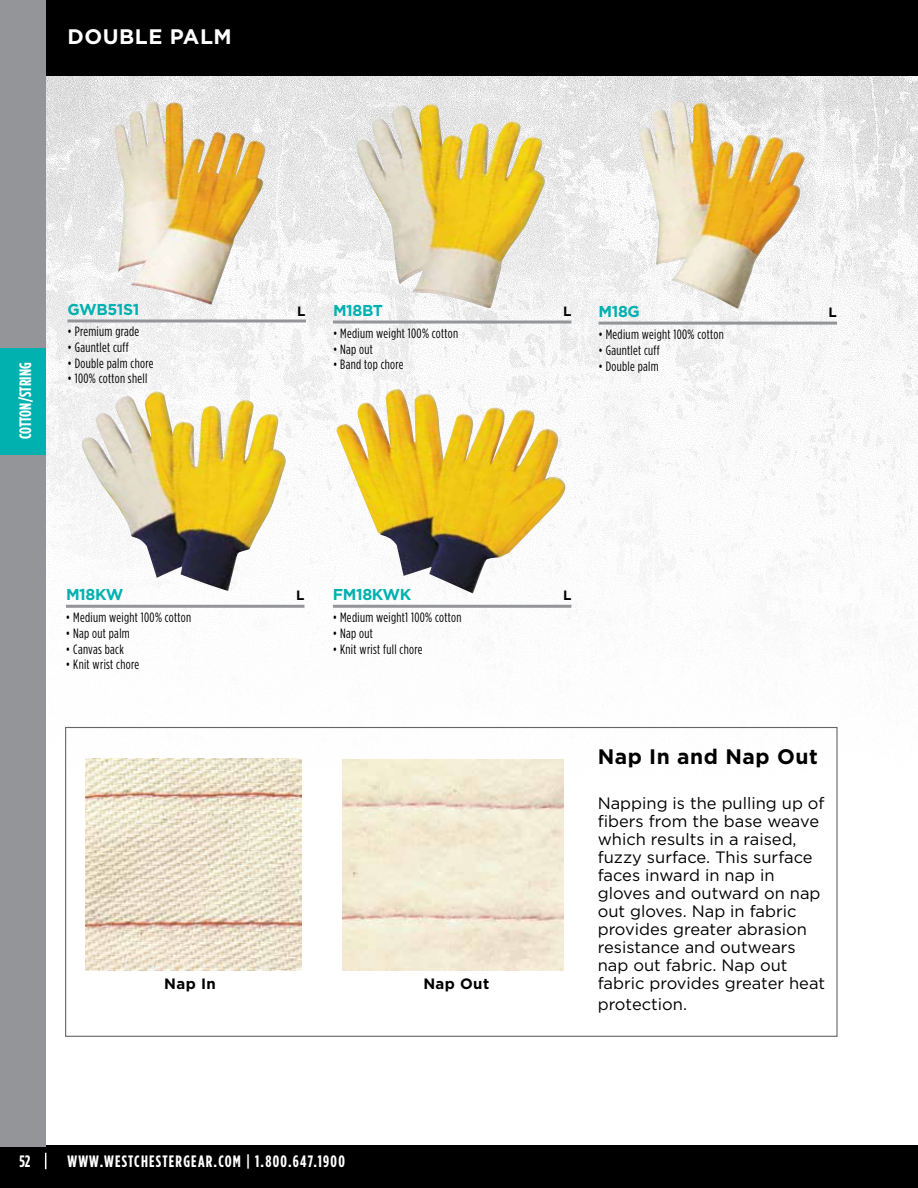
<style>
.page{position:relative;width:918px;height:1188px;background:#fff}
.page>*{position:absolute;margin:0;border:0;box-sizing:border-box;transform-origin:0 0}
.t1{font:700 21px "Gotham";letter-spacing:.025em;color:#000}
.t2{font:700 21px "Gotham";letter-spacing:.025em;color:#fff}
.t3{font:16.5px/18px "Gotham";color:#000}
.t4{font:700 16.5px "Gotham Condensed";letter-spacing:.07em;color:#fff}
.t5{font:700 16.5px "Gotham Condensed";letter-spacing:.01em;color:#fff}
.t6{font:700 15.75px "Gotham";letter-spacing:-.025em;color:#00b1b0}
.t7{font:700 15px "Gotham";letter-spacing:.025em;color:#000}
.t8{font:13.5px "Gotham Condensed";letter-spacing:.025em;color:#000}
.t9{font:700 13.5px "Gotham";color:#000}
</style>
<div class="page">
<img style="left:46px;top:76px;width:872px;height:651px">
<div style="left:0;top:1145px;width:918px;height:43px;background:#000"></div>
<svg style="left:45px;top:1153px;width:1px;height:16px"></svg>
<div style="left:0;top:0;width:46px;height:1148px;background:#939598"></div>
<div style="left:0;top:348px;width:46px;height:107px;background:#00b1b0"></div>
<img style="left:353px;top:103px;width:193px;height:206px">
<img style="left:81px;top:391px;width:206px;height:200px">
<hr style="left:333px;top:321px;width:239px;height:3px;background:#939598">
<hr style="left:66px;top:605px;width:238px;height:3px;background:#939598">
<hr style="left:68px;top:320px;width:238px;height:2px;background:#939598">
<img style="left:335px;top:389px;width:235px;height:205px">
<hr style="left:333px;top:605px;width:238px;height:3px;background:#939598">
<img style="left:114px;top:101px;width:154px;height:204px">
<hr style="left:598px;top:322px;width:239px;height:3px;background:#939598">
<img style="left:638px;top:100px;width:167px;height:209px">
<img style="left:86px;top:758px;width:216px;height:213px">
<img style="left:342px;top:760px;width:221px;height:210px">
<div style="left:46px;top:0;width:872px;height:76px;background:#000"></div>
<p class="t2" style="left:68px;top:22px;width:166px">DOUBLE PALM</p>
<p class="t5" style="left:16px;top:439px;width:79px;rotate:-90deg">COTTON/STRING</p>
<p class="t6" style="left:68px;top:299px;width:74px">GWB51S1</p>
<p class="t9" style="left:297px;top:302px;width:10px">L</p>
<p class="t8" style="left:68px;top:324px;width:73px">• Premium grade</p>
<p class="t8" style="left:68px;top:339px;width:63px">• Gauntlet cuff</p>
<p class="t8" style="left:68px;top:355px;width:87px">• Double palm chore</p>
<p class="t8" style="left:68px;top:371px;width:81px">• 100% cotton shell</p>
<p class="t6" style="left:333px;top:300px;width:52px">M18BT</p>
<p class="t8" style="left:333px;top:325px;width:127px">• Medium weight 100% cotton</p>
<p class="t8" style="left:333px;top:341px;width:42px">• Nap out</p>
<p class="t8" style="left:333px;top:357px;width:72px">• Band top chore</p>
<p class="t9" style="left:563px;top:302px;width:10px">L</p>
<p class="t6" style="left:598px;top:301px;width:43px">M18G</p>
<p class="t9" style="left:829px;top:303px;width:10px">L</p>
<p class="t8" style="left:598px;top:327px;width:127px">• Medium weight 100% cotton</p>
<p class="t8" style="left:598px;top:342px;width:63px">• Gauntlet cuff</p>
<p class="t8" style="left:598px;top:358px;width:62px">• Double palm</p>
<p class="t6" style="left:66px;top:584px;width:59px">M18KW</p>
<p class="t8" style="left:66px;top:610px;width:127px">• Medium weight 100% cotton</p>
<p class="t8" style="left:66px;top:625px;width:65px">• Nap out palm</p>
<p class="t8" style="left:66px;top:641px;width:59px">• Canvas back</p>
<p class="t8" style="left:66px;top:657px;width:75px">• Knit wrist chore</p>
<p class="t9" style="left:296px;top:587px;width:10px">L</p>
<p class="t6" style="left:333px;top:584px;width:80px">FM18KWK</p>
<p class="t9" style="left:563px;top:587px;width:10px">L</p>
<p class="t8" style="left:333px;top:610px;width:130px">• Medium weight1 100% cotton</p>
<p class="t8" style="left:333px;top:625px;width:42px">• Nap out</p>
<p class="t8" style="left:333px;top:641px;width:91px">• Knit wrist full chore</p>
<p class="t7" style="left:164px;top:974px;width:53px">Nap In</p>
<p class="t7" style="left:423px;top:974px;width:67px">Nap Out</p>
<p class="t1" style="left:598px;top:743px;width:221px">Nap In and Nap Out</p>
<p class="t3" style="left:598px;top:794px;width:229px">Napping is the pulling up of fibers from the base weave which results in a raised, fuzzy surface. This surface faces inward in nap in gloves and outward on nap out gloves. Nap in fabric provides greater abrasion resistance and outwears nap out fabric. Nap out fabric provides greater heat</p>
<p class="t3" style="left:598px;top:995px;width:91px">protection.</p>
<p class="t4" style="left:20px;top:1152px;width:12px">52</p>
<p class="t4" style="left:68px;top:1152px;width:279px">WWW.WESTCHESTERGEAR.COM | 1.800.647.1900</p>
</div>
